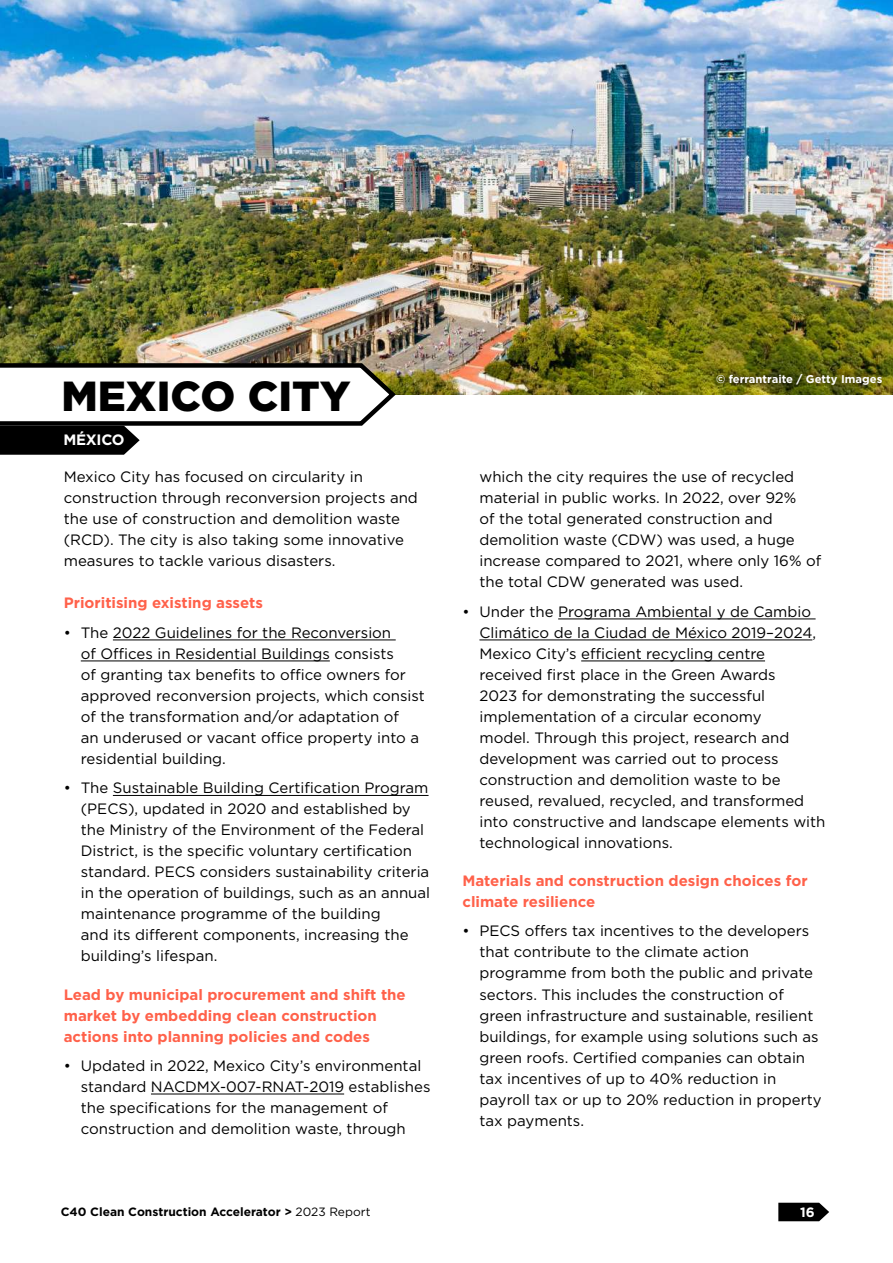
<style>
.page{position:relative;width:893px;height:1263px;background:#fff}
.page>*{position:absolute;margin:0;border:0;box-sizing:border-box;transform-origin:0 0}
.t1{font:900 42px "Gotham";color:#000}
.t2{font:15px/21px "Gotham";color:#000}
.t3{font:700 15px/21px "Gotham";color:#ff614a}
.t4{font:700 15px "Gotham";letter-spacing:-.02em;color:#fff}
.t5{font:700 13.5px "Gotham";color:#fff}
.t6{font:700 12px "Gotham";color:#000}
.t7{font:700 11.25px "Gotham";color:#fff}
.s1{font-weight:400}
</style>
<div class="page">
<img style="left:0;top:0;width:893px;height:394px">
<hr style="left:113px;top:639px;width:283px;height:1px;background:#000">
<hr style="left:81px;top:660px;width:249px;height:1px;background:#000">
<hr style="left:113px;top:795px;width:316px;height:1px;background:#000">
<hr style="left:151px;top:1093px;width:193px;height:1px;background:#000">
<hr style="left:558px;top:618px;width:258px;height:1px;background:#000">
<hr style="left:479px;top:639px;width:333px;height:1px;background:#000">
<hr style="left:581px;top:660px;width:184px;height:1px;background:#000">
<div style="left:709px;top:367px;width:180px;height:26px;background:#000;opacity:.75"></div>
<svg style="left:0;top:361px;width:399px;height:94px"></svg>
<svg style="left:778px;top:1203px;width:51px;height:18px"></svg>
<h1 class="t1" style="left:61px;top:367px;width:290px">MEXICO CITY</h1>
<p class="t4" style="left:63px;top:431px;width:63px">MÉXICO</p>
<p class="t2" style="left:64px;top:466px;width:356px">Mexico City has focused on circularity in construction through reconversion projects and the use of construction and demolition waste (RCD). The city is also taking some innovative measures to tackle various disasters.</p>
<p class="t3" style="left:64px;top:592px;width:201px">Prioritising existing assets</p>
<p class="t2" style="left:81px;top:622px;width:345px;text-indent:-17px">• The 2022 Guidelines for the Reconversion<br>of Offices in Residential Buildings consists<br>of granting tax benefits to office owners for approved reconversion projects, which consist of the transformation and/or adaptation of<br>an underused or vacant office property into a residential building.</p>
<p class="t2" style="left:81px;top:777px;width:351px;text-indent:-17px">• The Sustainable Building Certification Program (PECS), updated in 2020 and established by the Ministry of the Environment of the Federal District, is the specific voluntary certification standard. PECS considers sustainability criteria in the operation of buildings, such as an annual maintenance programme of the building<br>and its different components, increasing the building’s lifespan.</p>
<p class="t3" style="left:64px;top:983px;width:343px">Lead by municipal procurement and shift the market by embedding clean construction actions into planning policies and codes</p>
<p class="t2" style="left:81px;top:1055px;width:351px;text-indent:-17px">• Updated in 2022, Mexico City’s environmental standard NACDMX-007-RNAT-2019 establishes the specifications for the management of construction and demolition waste, through</p>
<p class="t7" style="left:716px;top:373px;width:168px">© ferrantraite / Getty Images</p>
<p class="t2" style="left:479px;top:466px;width:343px">which the city requires the use of recycled material in public works. In 2022, over 92%<br>of the total generated construction and demolition waste (CDW) was used, a huge increase compared to 2021, where only 16% of the total CDW generated was used.</p>
<p class="t2" style="left:479px;top:601px;width:348px;text-indent:-17px">• Under the Programa Ambiental y de Cambio Climático de la Ciudad de México 2019–2024, Mexico City’s efficient recycling centre received first place in the Green Awards<br>2023 for demonstrating the successful implementation of a circular economy<br>model. Through this project, research and development was carried out to process construction and demolition waste to be reused, revalued, recycled, and transformed into constructive and landscape elements with technological innovations.</p>
<p class="t3" style="left:462px;top:870px;width:347px">Materials and construction design choices for climate resilience</p>
<p class="t2" style="left:479px;top:920px;width:344px;text-indent:-17px">• PECS offers tax incentives to the developers that contribute to the climate action programme from both the public and private sectors. This includes the construction of green infrastructure and sustainable, resilient buildings, for example using solutions such as green roofs. Certified companies can obtain tax incentives of up to 40% reduction in payroll tax or up to 20% reduction in property tax payments.</p>
<p class="t6" style="left:61px;top:1205px;width:311px">C40 Clean Construction Accelerator &gt; <span class="s1">2023 Report</span></p>
<p class="t5" style="left:800px;top:1204px;width:16px">16</p>
</div>
